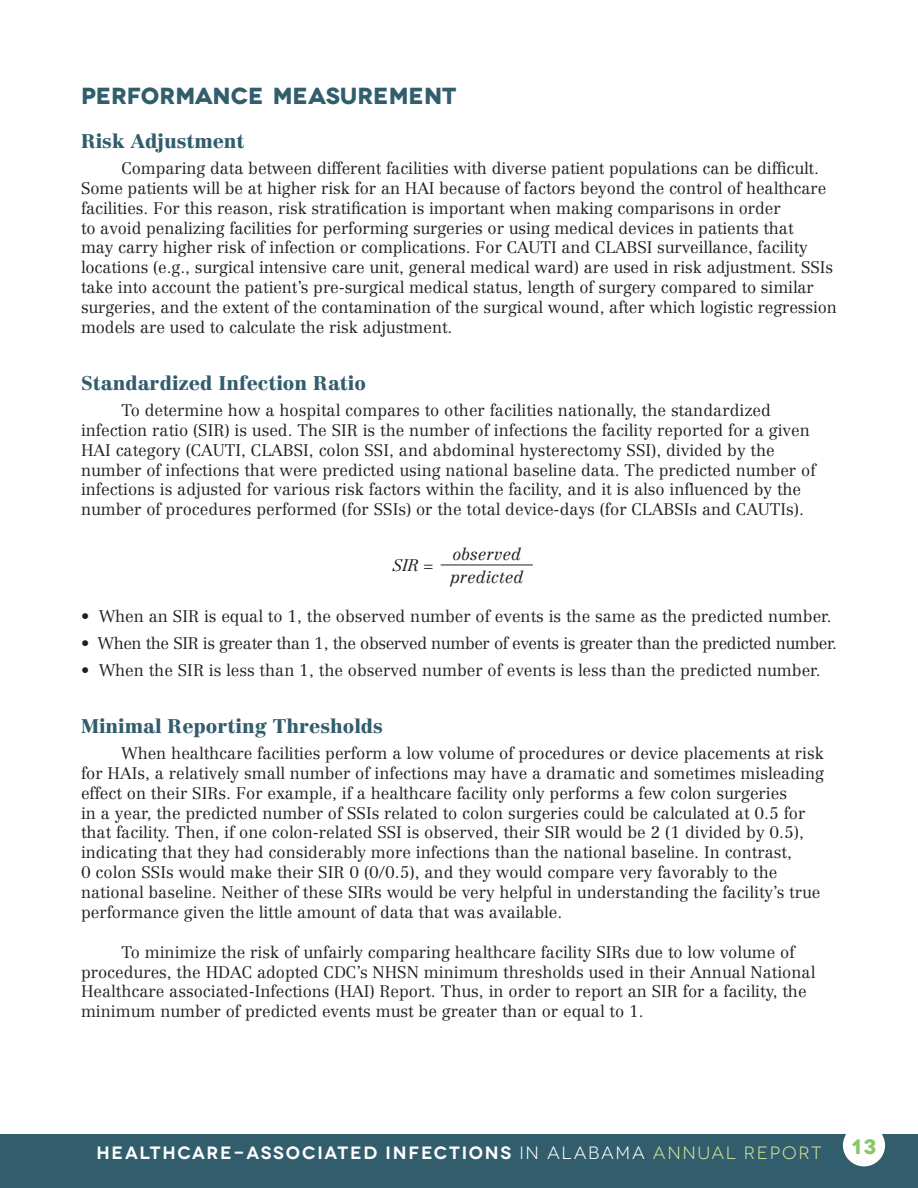
<style>
.page{position:relative;width:918px;height:1188px;background:#fff}
.page>*{position:absolute;margin:0;border:0;box-sizing:border-box;transform-origin:0 0}
.t1{font:700 23.25px "Novecentowide";color:#325d6d}
.t2{font:700 20.85px "Novecentowide";color:#87c765}
.t3{font:900 19.5px "Centennial";color:#325d6d}
.t4{font:600 17.85px "Novecentowide";letter-spacing:.1em;color:#fff}
.t5{font:300 16.5px/19.8px "Centennial";color:#231f20}
.t6{font:300 16.5px "Centennial";letter-spacing:-.02em;color:#231f20}
.t7{font:italic 300 16.5px "Centennial";color:#231f20}
.s1{font-weight:400}
.s2{font-weight:400;color:#d0e39a}
</style>
<div class="page">
<div style="left:0;top:1134px;width:918px;height:54px;background:#325d6d"></div>
<div style="left:843px;top:1124px;width:42px;height:42px;background:#fff;border-radius:50%"></div>
<hr style="left:441px;top:565px;width:92px;height:1px;background:#231f20">
<p class="t1" style="left:81px;top:82px;width:377px">PERFORMANCE MEASUREMENT</p>
<p class="t3" style="left:81px;top:129px;width:165px">Risk Adjustment</p>
<p class="t5" style="left:81px;top:158px;width:758px;text-indent:40px">Comparing data between different facilities with diverse patient populations can be difficult.<br>Some patients will be at higher risk for an HAI because of factors beyond the control of healthcare facilities. For this reason, risk stratification is important when making comparisons in order<br>to avoid penalizing facilities for performing surgeries or using medical devices in patients that<br>may carry higher risk of infection or complications. For CAUTI and CLABSI surveillance, facility locations (e.g., surgical intensive care unit, general medical ward) are used in risk adjustment. SSIs take into account the patient’s pre-surgical medical status, length of surgery compared to similar surgeries, and the extent of the contamination of the surgical wound, after which logistic regression models are used to calculate the risk adjustment.</p>
<p class="t3" style="left:81px;top:371px;width:286px">Standardized Infection Ratio</p>
<p class="t5" style="left:81px;top:400px;width:736px;text-indent:40px">To determine how a hospital compares to other facilities nationally, the standardized infection ratio (SIR) is used. The SIR is the number of infections the facility reported for a given HAI category (CAUTI, CLABSI, colon SSI, and abdominal hysterectomy SSI), divided by the number of infections that were predicted using national baseline data. The predicted number of infections is adjusted for various risk factors within the facility, and it is also influenced by the number of procedures performed (for SSIs) or the total device-days (for CLABSIs and CAUTIs).</p>
<p class="t7" style="left:453px;top:544px;width:70px">observed</p>
<p class="t7" style="left:450px;top:567px;width:75px">predicted</p>
<p class="t5" style="left:81px;top:607px;width:752px">• When an SIR is equal to 1, the observed number of events is the same as the predicted number.</p>
<p class="t6" style="left:81px;top:633px;width:758px">• When the SIR is greater than 1, the observed number of events is greater than the predicted number.</p>
<p class="t5" style="left:81px;top:660px;width:741px">• When the SIR is less than 1, the observed number of events is less than the predicted number.</p>
<p class="t3" style="left:81px;top:714px;width:303px">Minimal Reporting Thresholds</p>
<p class="t5" style="left:81px;top:743px;width:745px;text-indent:40px">When healthcare facilities perform a low volume of procedures or device placements at risk for HAIs, a relatively small number of infections may have a dramatic and sometimes misleading effect on their SIRs. For example, if a healthcare facility only performs a few colon surgeries<br>in a year, the predicted number of SSIs related to colon surgeries could be calculated at 0.5 for that facility. Then, if one colon-related SSI is observed, their SIR would be 2 (1 divided by 0.5), indicating that they had considerably more infections than the national baseline. In contrast,<br>0 colon SSIs would make their SIR 0 (0/0.5), and they would compare very favorably to the national baseline. Neither of these SIRs would be very helpful in understanding the facility’s true performance given the little amount of data that was available.</p>
<p class="t5" style="left:81px;top:942px;width:736px;text-indent:40px">To minimize the risk of unfairly comparing healthcare facility SIRs due to low volume of procedures, the HDAC adopted CDC’s NHSN minimum thresholds used in their Annual National Healthcare associated-Infections (HAI) Report. Thus, in order to report an SIR for a facility, the minimum number of predicted events must be greater than or equal to 1.</p>
<p class="t7" style="left:392px;top:555px;width:43px">SIR =</p>
<p class="t4" style="left:96px;top:1142px;width:727px">HEALTHCARE-ASSOCIATED INFECTIONS <span class="s1">IN ALABAMA</span> <span class="s2">ANNUAL REPORT</span></p>
<p class="t2" style="left:852px;top:1134px;width:26px">13</p>
</div>
